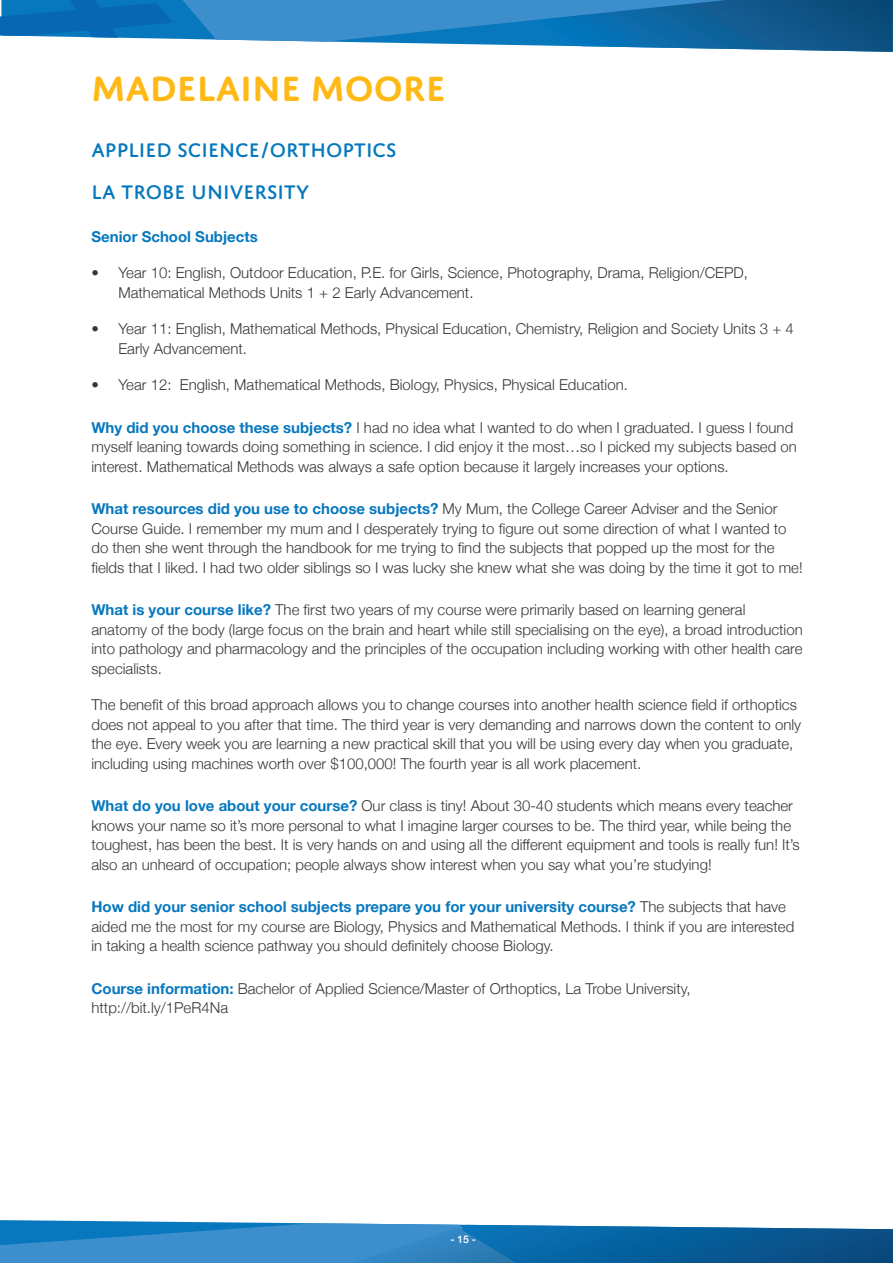
<style>
.page{position:relative;width:893px;height:1263px;background:#fff}
.page>*{position:absolute;margin:0;border:0;box-sizing:border-box;transform-origin:0 0}
.t1{font:600 37.5px "Domus Titling";color:#ffb917}
.t2{font:500 21px/42.5px "Domus Titling";color:#0778be}
.t3{font:300 15px/19.5px "Helvetica Neue";color:#393535}
.t4{font:700 15px "Helvetica Neue";color:#0778be}
.t5{font:500 10.5px "Helvetica Neue";color:#fff}
.s1{font-weight:700;color:#0778be}
</style>
<div class="page">
<svg style="left:351px;top:42px;width:137px;height:3px"></svg>
<img style="left:488px;top:0;width:405px;height:52px">
<svg style="left:0;top:0;width:845px;height:42px;background:#257bb9"></svg>
<svg style="left:0;top:1220px;width:480px;height:43px;background:#3d91cc"></svg>
<img style="left:462px;top:1225px;width:431px;height:38px">
<img style="left:318px;top:1228px;width:217px;height:35px">
<h1 class="t1" style="left:91px;top:67px;width:356px">MADELAINE MOORE</h1>
<h2 class="t2" style="left:91px;top:128px;width:307px">APPLIED SCIENCE/ORTHOPTICS<br>LA TROBE UNIVERSITY</h2>
<p class="t4" style="left:91px;top:225px;width:168px">Senior School Subjects</p>
<p class="t3" style="left:118px;top:262px;width:631px;text-indent:-27px">• Year 10: English, Outdoor Education, P.E. for Girls, Science, Photography, Drama, Religion/CEPD,<br>Mathematical Methods Units 1 + 2 Early Advancement.</p>
<p class="t3" style="left:118px;top:318px;width:677px;text-indent:-27px">• Year 11: English, Mathematical Methods, Physical Education, Chemistry, Religion and Society Units 3 + 4<br>Early Advancement.</p>
<p class="t3" style="left:91px;top:374px;width:538px">• Year 12: English, Mathematical Methods, Biology, Physics, Physical Education.</p>
<p class="t3" style="left:91px;top:416px;width:707px"><span class="s1">Why did you choose these subjects?</span> I had no idea what I wanted to do when I graduated. I guess I found myself leaning towards doing something in science. I did enjoy it the most…so I picked my subjects based on interest. Mathematical Methods was always a safe option because it largely increases your options.</p>
<p class="t3" style="left:91px;top:498px;width:713px"><span class="s1">What resources did you use to choose subjects?</span> My Mum, the College Career Adviser and the Senior Course Guide. I remember my mum and I desperately trying to figure out some direction of what I wanted to do then she went through the handbook for me trying to find the subjects that popped up the most for the fields that I liked. I had two older siblings so I was lucky she knew what she was doing by the time it got to me!</p>
<p class="t3" style="left:91px;top:599px;width:713px"><span class="s1">What is your course like?</span> The first two years of my course were primarily based on learning general anatomy of the body (large focus on the brain and heart while still specialising on the eye), a broad introduction into pathology and pharmacology and the principles of the occupation including working with other health care specialists.</p>
<p class="t3" style="left:91px;top:694px;width:711px">The benefit of this broad approach allows you to change courses into another health science field if orthoptics does not appeal to you after that time. The third year is very demanding and narrows down the content to only the eye. Every week you are learning a new practical skill that you will be using every day when you graduate, including using machines worth over $100,000! The fourth year is all work placement.</p>
<p class="t3" style="left:91px;top:795px;width:710px"><span class="s1">What do you love about your course?</span> Our class is tiny! About 30-40 students which means every teacher knows your name so it’s more personal to what I imagine larger courses to be. The third year, while being the toughest, has been the best. It is very hands on and using all the different equipment and tools is really fun! It’s also an unheard of occupation; people always show interest when you say what you’re studying!</p>
<p class="t3" style="left:91px;top:896px;width:704px"><span class="s1">How did your senior school subjects prepare you for your university course?</span> The subjects that have aided me the most for my course are Biology, Physics and Mathematical Methods. I think if you are interested in taking a health science pathway you should definitely choose Biology.</p>
<p class="t3" style="left:91px;top:978px;width:601px"><span class="s1">Course information:</span> Bachelor of Applied Science/Master of Orthoptics, La Trobe University, http://bit.ly/1PeR4Na</p>
<p class="t5" style="left:450px;top:1231px;width:27px">- 15 -</p>
</div>
